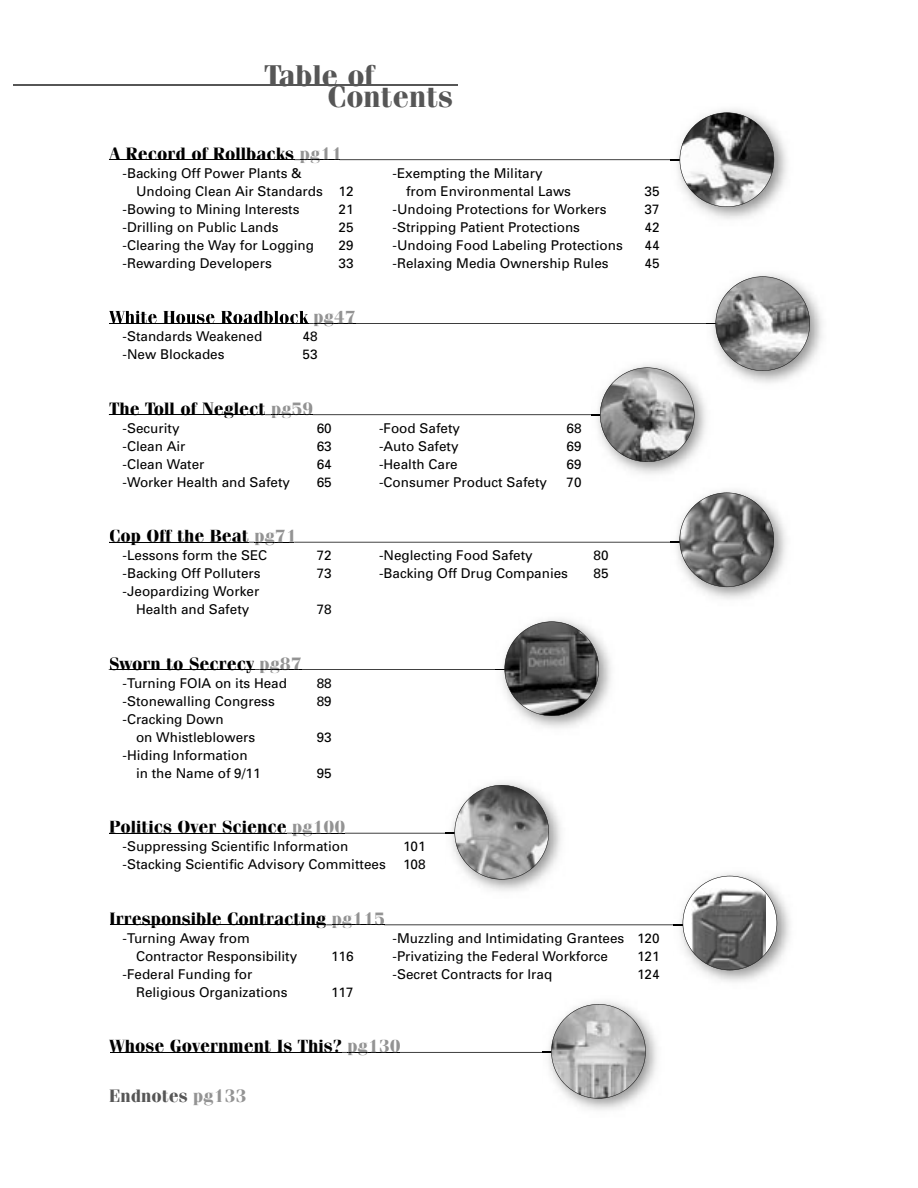
<style>
.page{position:relative;width:918px;height:1188px;background:#fff}
.page>*{position:absolute;margin:0;border:0;box-sizing:border-box;transform-origin:0 0}
.t1{font:700 30px "Fenice";color:#565656}
.t2{font:700 18px "Fenice";color:#000}
.t3{font:700 18px "Fenice";color:#565656}
.t4{font:700 18px "Fenice";color:#939393}
.t5{font:13.5px/18px "Univers";color:#000}
.s1{color:#939393}
</style>
<div class="page">
<hr style="left:339px;top:159px;width:332px;height:1px;background:#000">
<hr style="left:109px;top:159px;width:185px;height:1px;background:#000">
<hr style="left:300px;top:159px;width:39px;height:1px;background:#000">
<img style="left:671px;top:109px;width:116px;height:110px">
<svg style="left:680px;top:113px;width:94px;height:94px"></svg>
<svg style="left:109px;top:311px;width:598px;height:13px"></svg>
<hr style="left:109px;top:323px;width:199px;height:1px;background:#000">
<hr style="left:314px;top:323px;width:41px;height:1px;background:#000">
<img style="left:712px;top:274px;width:110px;height:109px">
<svg style="left:716px;top:276px;width:94px;height:95px"></svg>
<hr style="left:294px;top:542px;width:377px;height:1px;background:#000">
<hr style="left:110px;top:542px;width:139px;height:1px;background:#000">
<hr style="left:255px;top:542px;width:39px;height:1px;background:#000">
<img style="left:671px;top:490px;width:115px;height:109px">
<svg style="left:680px;top:493px;width:94px;height:94px;background:#878787"></svg>
<hr style="left:384px;top:924px;width:290px;height:1px;background:#000">
<hr style="left:110px;top:924px;width:216px;height:1px;background:#000">
<hr style="left:332px;top:924px;width:52px;height:1px;background:#000">
<img style="left:674px;top:873px;width:116px;height:109px">
<svg style="left:683px;top:876px;width:94px;height:94px"></svg>
<svg style="left:342px;top:1052px;width:201px;height:1px"></svg>
<hr style="left:110px;top:1052px;width:232px;height:1px;background:#000">
<hr style="left:348px;top:1052px;width:52px;height:1px;background:#000">
<img style="left:543px;top:1001px;width:114px;height:109px">
<svg style="left:551px;top:1004px;width:95px;height:95px;background:#bcbcbc"></svg>
<hr style="left:14px;top:85px;width:444px;height:1px;background:#565656">
<hr style="left:313px;top:414px;width:278px;height:1px;background:#000">
<hr style="left:109px;top:414px;width:156px;height:1px;background:#000">
<hr style="left:271px;top:414px;width:42px;height:1px;background:#000">
<img style="left:591px;top:364px;width:115px;height:110px">
<img style="left:712px;top:359px;width:2px;height:24px">
<svg style="left:600px;top:368px;width:94px;height:94px"></svg>
<hr style="left:301px;top:669px;width:195px;height:1px;background:#000">
<hr style="left:110px;top:669px;width:144px;height:1px;background:#000">
<hr style="left:260px;top:669px;width:41px;height:1px;background:#000">
<img style="left:523px;top:619px;width:88px;height:109px">
<svg style="left:496px;top:621px;width:103px;height:95px"></svg>
<hr style="left:345px;top:833px;width:101px;height:1px;background:#000">
<hr style="left:110px;top:833px;width:177px;height:1px;background:#000">
<hr style="left:293px;top:833px;width:52px;height:1px;background:#000">
<img style="left:446px;top:782px;width:115px;height:109px">
<svg style="left:454px;top:785px;width:95px;height:95px;background:#a3a3a3"></svg>
<h1 class="t1" style="left:264px;top:58px;width:112px">Table of</h1>
<h1 class="t1" style="left:328px;top:79px;width:127px">Contents</h1>
<h2 class="t2" style="left:109px;top:143px;width:234px">A Record of Rollbacks <span class="s1">pg11</span></h2>
<p class="t5" style="left:123px;top:164px;width:181px">-Backing Off Power Plants &amp;</p>
<p class="t5" style="left:393px;top:164px;width:152px">-Exempting the Military</p>
<p class="t5" style="left:136px;top:182px;width:219px">Undoing Clean Air Standards 12</p>
<p class="t5" style="left:406px;top:182px;width:167px">from Environmental Laws</p>
<p class="t5" style="left:645px;top:182px;width:17px">35</p>
<p class="t5" style="left:123px;top:200px;width:178px">-Bowing to Mining Interests</p>
<p class="t5" style="left:339px;top:200px;width:17px">21</p>
<p class="t5" style="left:393px;top:200px;width:216px">-Undoing Protections for Workers</p>
<p class="t5" style="left:645px;top:200px;width:17px">37</p>
<p class="t5" style="left:123px;top:218px;width:158px">-Drilling on Public Lands</p>
<p class="t5" style="left:339px;top:218px;width:17px">25</p>
<p class="t5" style="left:393px;top:218px;width:189px">-Stripping Patient Protections</p>
<p class="t5" style="left:645px;top:218px;width:17px">42</p>
<p class="t5" style="left:123px;top:236px;width:193px">-Clearing the Way for Logging</p>
<p class="t5" style="left:339px;top:236px;width:17px">29</p>
<p class="t5" style="left:393px;top:236px;width:232px">-Undoing Food Labeling Protections</p>
<p class="t5" style="left:645px;top:236px;width:17px">44</p>
<p class="t5" style="left:123px;top:254px;width:151px">-Rewarding Developers</p>
<p class="t5" style="left:339px;top:254px;width:17px">33</p>
<p class="t5" style="left:393px;top:254px;width:218px">-Relaxing Media Ownership Rules</p>
<p class="t5" style="left:645px;top:254px;width:17px">45</p>
<h2 class="t4" style="left:314px;top:306px;width:44px">pg47</h2>
<p class="t5" style="left:123px;top:327px;width:141px">-Standards Weakened</p>
<p class="t5" style="left:303px;top:327px;width:17px">48</p>
<p class="t5" style="left:123px;top:345px;width:104px">-New Blockades</p>
<p class="t5" style="left:303px;top:345px;width:17px">53</p>
<h2 class="t2" style="left:109px;top:398px;width:206px">The Toll of Neglect <span class="s1">pg59</span></h2>
<p class="t5" style="left:123px;top:419px;width:59px">-Security</p>
<p class="t5" style="left:317px;top:419px;width:17px">60</p>
<p class="t5" style="left:379px;top:419px;width:83px">-Food Safety</p>
<p class="t5" style="left:567px;top:419px;width:17px">68</p>
<p class="t5" style="left:123px;top:437px;width:65px">-Clean Air</p>
<p class="t5" style="left:317px;top:437px;width:17px">63</p>
<p class="t5" style="left:379px;top:437px;width:81px">-Auto Safety</p>
<p class="t5" style="left:567px;top:437px;width:17px">69</p>
<p class="t5" style="left:123px;top:455px;width:84px">-Clean Water</p>
<p class="t5" style="left:317px;top:455px;width:17px">64</p>
<p class="t5" style="left:379px;top:455px;width:80px">-Health Care</p>
<p class="t5" style="left:567px;top:455px;width:17px">69</p>
<p class="t5" style="left:123px;top:473px;width:169px">-Worker Health and Safety</p>
<p class="t5" style="left:317px;top:473px;width:17px">65</p>
<p class="t5" style="left:379px;top:473px;width:170px">-Consumer Product Safety</p>
<p class="t5" style="left:567px;top:473px;width:17px">70</p>
<h2 class="t2" style="left:109px;top:525px;width:189px">Cop Off the Beat <span class="s1">pg71</span></h2>
<p class="t5" style="left:123px;top:546px;width:146px">-Lessons form the SEC</p>
<p class="t5" style="left:317px;top:546px;width:17px">72</p>
<p class="t5" style="left:379px;top:546px;width:155px">-Neglecting Food Safety</p>
<p class="t5" style="left:594px;top:546px;width:17px">80</p>
<p class="t5" style="left:123px;top:564px;width:140px">-Backing Off Polluters</p>
<p class="t5" style="left:317px;top:564px;width:17px">73</p>
<p class="t5" style="left:379px;top:564px;width:191px">-Backing Off Drug Companies</p>
<p class="t5" style="left:594px;top:564px;width:17px">85</p>
<p class="t5" style="left:123px;top:582px;width:138px;text-align:center">-Jeopardizing Worker<br>Health and Safety</p>
<p class="t5" style="left:317px;top:600px;width:17px">78</p>
<h2 class="t2" style="left:109px;top:653px;width:194px">Sworn to Secrecy <span class="s1">pg87</span></h2>
<p class="t5" style="left:123px;top:674px;width:166px">-Turning FOIA on its Head</p>
<p class="t5" style="left:317px;top:674px;width:17px">88</p>
<p class="t5" style="left:123px;top:692px;width:154px">-Stonewalling Congress</p>
<p class="t5" style="left:317px;top:692px;width:17px">89</p>
<p class="t5" style="left:136px;top:710px;width:121px;text-indent:-14px">-Cracking Down<br>on Whistleblowers</p>
<p class="t5" style="left:317px;top:728px;width:17px">93</p>
<p class="t5" style="left:136px;top:746px;width:126px;text-indent:-14px">-Hiding Information in the Name of 9/11</p>
<p class="t5" style="left:317px;top:764px;width:17px">95</p>
<h2 class="t2" style="left:109px;top:816px;width:238px">Politics Over Science <span class="s1">pg100</span></h2>
<p class="t5" style="left:123px;top:837px;width:227px">-Suppressing Scientific Information</p>
<p class="t5" style="left:403px;top:837px;width:24px">101</p>
<p class="t5" style="left:123px;top:855px;width:265px">-Stacking Scientific Advisory Committees</p>
<p class="t5" style="left:403px;top:855px;width:24px">108</p>
<h2 class="t2" style="left:109px;top:908px;width:277px">Irresponsible Contracting <span class="s1">pg115</span></h2>
<p class="t5" style="left:123px;top:929px;width:129px">-Turning Away from</p>
<p class="t5" style="left:393px;top:929px;width:268px">-Muzzling and Intimidating Grantees 120</p>
<p class="t5" style="left:136px;top:947px;width:163px">Contractor Responsibility</p>
<p class="t5" style="left:331px;top:947px;width:24px">116</p>
<p class="t5" style="left:393px;top:947px;width:217px">-Privatizing the Federal Workforce</p>
<p class="t5" style="left:637px;top:947px;width:24px">121</p>
<p class="t5" style="left:123px;top:965px;width:131px">-Federal Funding for</p>
<p class="t5" style="left:393px;top:965px;width:161px">-Secret Contracts for Iraq</p>
<p class="t5" style="left:637px;top:965px;width:24px">124</p>
<p class="t5" style="left:136px;top:983px;width:153px">Religious Organizations</p>
<p class="t5" style="left:331px;top:983px;width:24px">117</p>
<h2 class="t2" style="left:109px;top:1035px;width:293px">Whose Government Is This? <span class="s1">pg130</span></h2>
<h2 class="t3" style="left:109px;top:1085px;width:139px">Endnotes <span class="s1">pg133</span></h2>
</div>
